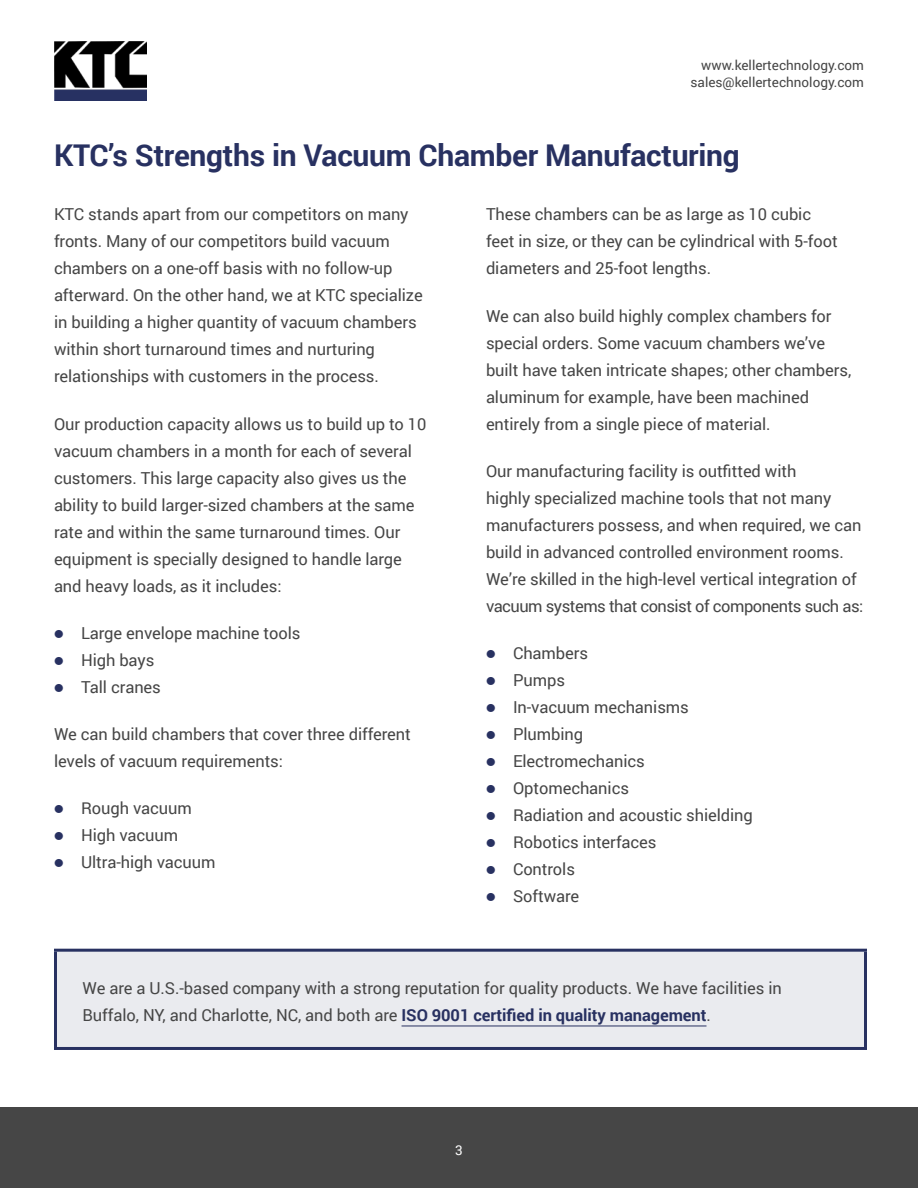
<style>
.page{position:relative;width:918px;height:1188px;background:#fff}
.page>*{position:absolute;margin:0;border:0;box-sizing:border-box;transform-origin:0 0}
.t1{font:700 30px "Roboto";letter-spacing:-.01em;color:#283161}
.t2{font:16.5px/27px "Roboto";letter-spacing:-.005em;color:#464646}
.t3{font:13.5px/16.2px "Roboto";color:#464646;text-align:right}
.t4{font:13.5px "Roboto";color:#fff}
.s1{font-family:"Lato";font-weight:900;color:#283161}
.s2{font-weight:700;color:#283161}
</style>
<div class="page">
<div style="left:0;top:1107px;width:918px;height:81px;background:#464646"></div>
<img style="left:54px;top:42px;width:93px;height:59px">
<div style="left:56px;top:950px;width:810px;height:98px;background:#eaebef"></div>
<hr style="left:54px;top:949px;width:813px;height:3px;background:#283161">
<hr style="left:54px;top:952px;width:3px;height:95px;background:#283161">
<hr style="left:864px;top:952px;width:3px;height:95px;background:#283161">
<hr style="left:54px;top:1047px;width:813px;height:3px;background:#283161">
<hr style="left:402px;top:1026px;width:305px;height:1px;background:#283161">
<p class="t3" style="left:691px;top:59px;width:175px">www.kellertechnology.com sales@kellertechnology.com</p>
<h1 class="t1" style="left:54px;top:143px;width:687px">KTC’s Strengths in Vacuum Chamber Manufacturing</h1>
<p class="t2" style="left:54px;top:200px;width:370px">KTC stands apart from our competitors on many fronts. Many of our competitors build vacuum chambers on a one-off basis with no follow-up afterward. On the other hand, we at KTC specialize in building a higher quantity of vacuum chambers within short turnaround times and nurturing relationships with customers in the process.</p>
<p class="t2" style="left:54px;top:412px;width:374px">Our production capacity allows us to build up to 10 vacuum chambers in a month for each of several customers. This large capacity also gives us the ability to build larger-sized chambers at the same rate and within the same turnaround times. Our equipment is specially designed to handle large and heavy loads, as it includes:</p>
<p class="t2" style="left:54px;top:621px;width:248px"><span class="s1">•</span> Large envelope machine tools</p>
<p class="t2" style="left:54px;top:648px;width:102px"><span class="s1">•</span> High bays</p>
<p class="t2" style="left:54px;top:675px;width:108px"><span class="s1">•</span> Tall cranes</p>
<p class="t2" style="left:54px;top:722px;width:358px">We can build chambers that cover three different levels of vacuum requirements:</p>
<p class="t2" style="left:54px;top:796px;width:139px"><span class="s1">•</span> Rough vacuum</p>
<p class="t2" style="left:54px;top:823px;width:126px"><span class="s1">•</span> High vacuum</p>
<p class="t2" style="left:54px;top:848px;width:163px"><span class="s1">•</span> Ultra-high vacuum</p>
<p class="t2" style="left:486px;top:202px;width:353px">These chambers can be as large as 10 cubic feet in size, or they can be cylindrical with 5-foot diameters and 25-foot lengths.</p>
<p class="t2" style="left:486px;top:304px;width:367px">We can also build highly complex chambers for special orders. Some vacuum chambers we’ve built have taken intricate shapes; other chambers, aluminum for example, have been machined entirely from a single piece of material.</p>
<p class="t2" style="left:486px;top:457px;width:379px">Our manufacturing facility is outfitted with<br>highly specialized machine tools that not many manufacturers possess, and when required, we can build in advanced controlled environment rooms.<br>We’re skilled in the high-level vertical integration of vacuum systems that consist of components such as:</p>
<p class="t2" style="left:486px;top:641px;width:104px"><span class="s1">•</span> Chambers</p>
<p class="t2" style="left:486px;top:668px;width:81px"><span class="s1">•</span> Pumps</p>
<p class="t2" style="left:486px;top:693px;width:204px"><span class="s1">•</span> In-vacuum mechanisms</p>
<p class="t2" style="left:486px;top:722px;width:99px"><span class="s1">•</span> Plumbing</p>
<p class="t2" style="left:486px;top:749px;width:160px"><span class="s1">•</span> Electromechanics</p>
<p class="t2" style="left:486px;top:776px;width:144px"><span class="s1">•</span> Optomechanics</p>
<p class="t2" style="left:486px;top:803px;width:268px"><span class="s1">•</span> Radiation and acoustic shielding</p>
<p class="t2" style="left:486px;top:830px;width:172px"><span class="s1">•</span> Robotics interfaces</p>
<p class="t2" style="left:486px;top:857px;width:90px"><span class="s1">•</span> Controls</p>
<p class="t2" style="left:486px;top:882px;width:95px"><span class="s1">•</span> Software</p>
<p class="t2" style="left:82px;top:974px;width:701px">We are a U.S.-based company with a strong reputation for quality products. We have facilities in<br>Buffalo, NY, and Charlotte, NC, and both are <span class="s2">ISO 9001 certified in quality management</span>.</p>
<p class="t4" style="left:455px;top:1144px;width:9px">3</p>
</div>
